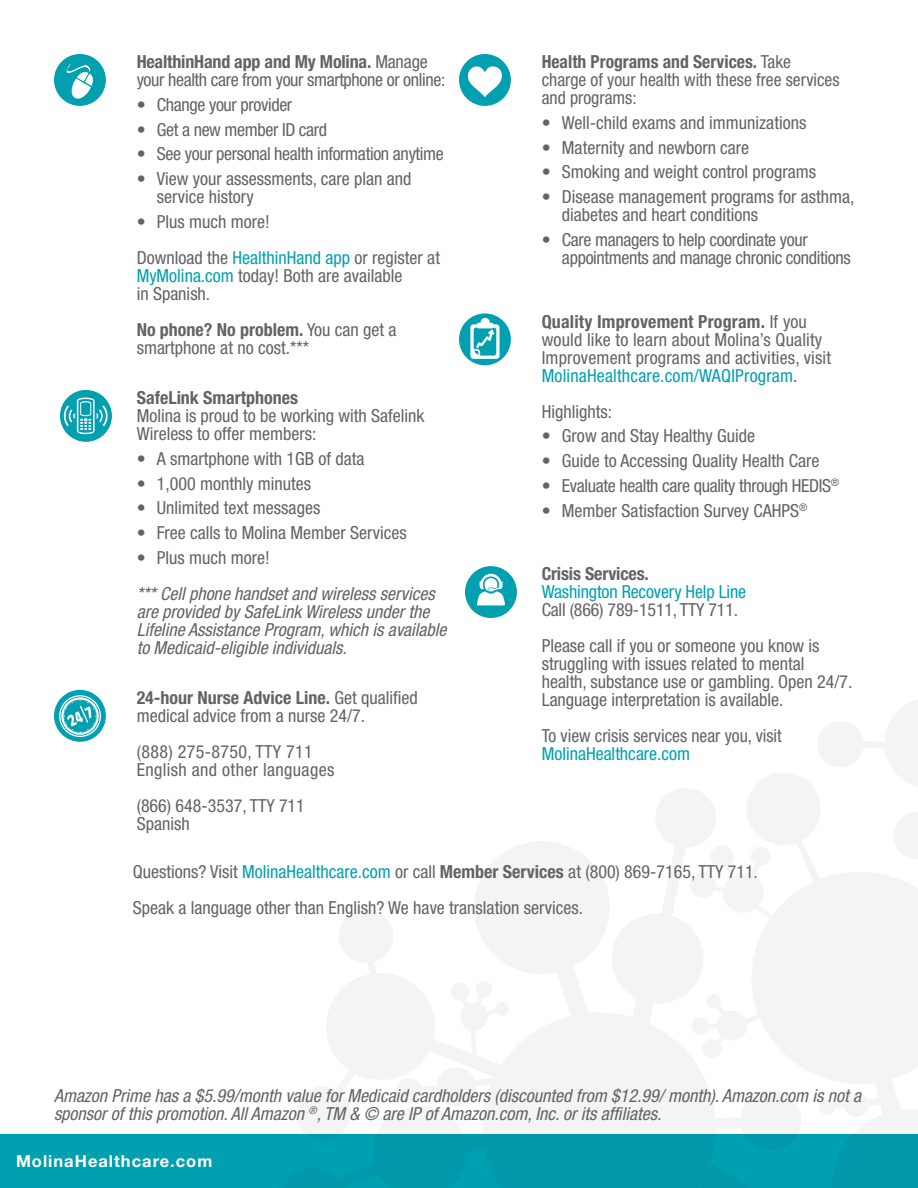
<style>
.page{position:relative;width:918px;height:1188px;background:#fff}
.page>*{position:absolute;margin:0;border:0;box-sizing:border-box;transform-origin:0 0}
.t1{font:condensed 18px/18px "Helvetica Neue";color:#636366}
.t2{font:italic condensed 18px/18px "Helvetica Neue";color:#636366}
.t3{font:condensed 18px/18px "Helvetica Neue";letter-spacing:-.02em;color:#636366}
.t4{font:condensed 18px/18px "Helvetica Neue";letter-spacing:-.01em;color:#00a0b0}
.t5{font:condensed 18px/18px "Helvetica Neue";letter-spacing:.02em;color:#636366}
.t6{font:700 condensed 18px "Helvetica Neue";color:#636366}
.t7{font:700 16.5px "Helvetica Neue LT Std";letter-spacing:.06em;color:#fff}
.s1{font-weight:700}
.s2{color:#00a0b0}
.s3{color:#636366}
</style>
<div class="page">
<div style="left:0;top:1134px;width:918px;height:54px;background:#00a0b0"></div>
<svg style="left:296px;top:700px;width:622px;height:434px"></svg>
<div style="left:54px;top:54px;width:52px;height:52px;background:#00a0b0;border-radius:50%"></div>
<svg style="left:67px;top:64px;width:26px;height:35px"></svg>
<div style="left:60px;top:390px;width:52px;height:52px;background:#00a0b0;border-radius:50%"></div>
<svg style="left:64px;top:398px;width:44px;height:36px"></svg>
<div style="left:54px;top:690px;width:52px;height:52px;background:#00a0b0;border-radius:50%"></div>
<svg style="left:59px;top:695px;width:42px;height:42px"></svg>
<div style="left:459px;top:54px;width:52px;height:52px;background:#00a0b0;border-radius:50%"></div>
<svg style="left:467px;top:66px;width:35px;height:31px"></svg>
<div style="left:459px;top:313px;width:52px;height:52px;background:#00a0b0;border-radius:50%"></div>
<svg style="left:470px;top:318px;width:30px;height:41px"></svg>
<div style="left:465px;top:566px;width:52px;height:52px;background:#00a0b0;border-radius:50%"></div>
<svg style="left:477px;top:574px;width:28px;height:31px"></svg>
<p class="t3" style="left:137px;top:53px;width:310px"><span class="s1">HealthinHand app and My Molina.</span> Manage your health care from your smartphone or online:</p>
<p class="t3" style="left:137px;top:95px;width:157px">• Change your provider</p>
<p class="t3" style="left:137px;top:120px;width:192px">• Get a new member ID card</p>
<p class="t3" style="left:137px;top:145px;width:309px">• See your personal health information anytime</p>
<p class="t1" style="left:157px;top:170px;width:256px;text-indent:-20px">• View your assessments, care plan and service history</p>
<p class="t1" style="left:137px;top:212px;width:135px">• Plus much more!</p>
<p class="t1" style="left:137px;top:248px;width:305px">Download the <span class="s2">HealthinHand app</span> or register at<br><span class="s2">MyMolina.com</span> today! Both are available<br>in Spanish.</p>
<p class="t1" style="left:137px;top:320px;width:261px"><span class="s1">No phone? No problem.</span> You can get a smartphone at no cost.***</p>
<p class="t6" style="left:137px;top:387px;width:163px">SafeLink Smartphones</p>
<p class="t1" style="left:137px;top:407px;width:289px">Molina is proud to be working with Safelink<br>Wireless to offer members:</p>
<p class="t1" style="left:137px;top:449px;width:229px">• A smartphone with 1GB of data</p>
<p class="t1" style="left:137px;top:474px;width:176px">• 1,000 monthly minutes</p>
<p class="t1" style="left:137px;top:499px;width:185px">• Unlimited text messages</p>
<p class="t1" style="left:137px;top:524px;width:272px">• Free calls to Molina Member Services</p>
<p class="t1" style="left:137px;top:548px;width:135px">• Plus much more!</p>
<p class="t2" style="left:137px;top:584px;width:311px">*** Cell phone handset and wireless services are provided by SafeLink Wireless under the Lifeline Assistance Program, which is available to Medicaid-eligible individuals.</p>
<p class="t1" style="left:137px;top:689px;width:283px"><span class="s1">24-hour Nurse Advice Line.</span> Get qualified medical advice from a nurse 24/7.</p>
<p class="t5" style="left:137px;top:743px;width:199px">(888) 275-8750, TTY 711<br>English and other languages</p>
<p class="t1" style="left:137px;top:797px;width:170px">(866) 648-3537, TTY 711<br>Spanish</p>
<p class="t1" style="left:542px;top:53px;width:299px"><span class="s1">Health Programs and Services.</span> Take charge of your health with these free services and programs:</p>
<p class="t1" style="left:542px;top:113px;width:266px">• Well-child exams and immunizations</p>
<p class="t1" style="left:542px;top:138px;width:209px">• Maternity and newborn care</p>
<p class="t1" style="left:542px;top:163px;width:276px">• Smoking and weight control programs</p>
<p class="t1" style="left:562px;top:188px;width:294px;text-indent:-20px">• Disease management programs for asthma, diabetes and heart conditions</p>
<p class="t3" style="left:562px;top:230px;width:290px;text-indent:-20px">• Care managers to help coordinate your appointments and manage chronic conditions</p>
<p class="t1" style="left:542px;top:312px;width:291px"><span class="s1">Quality Improvement Program.</span> If you would like to learn about Molina’s Quality Improvement programs and activities, visit <span class="s2">MolinaHealthcare.com/WAQIProgram</span>.</p>
<p class="t1" style="left:542px;top:402px;width:72px">Highlights:</p>
<p class="t1" style="left:542px;top:427px;width:215px">• Grow and Stay Healthy Guide</p>
<p class="t1" style="left:542px;top:452px;width:279px">• Guide to Accessing Quality Health Care</p>
<p class="t3" style="left:542px;top:476px;width:299px">• Evaluate health care quality through HEDIS<sup>®</sup></p>
<p class="t1" style="left:542px;top:501px;width:267px">• Member Satisfaction Survey CAHPS<sup>®</sup></p>
<p class="t6" style="left:542px;top:563px;width:109px">Crisis Services.</p>
<p class="t4" style="left:542px;top:583px;width:206px">Washington Recovery Help Line<br><span class="s3">Call (866) 789-1511, TTY 711.</span></p>
<p class="t1" style="left:542px;top:637px;width:312px">Please call if you or someone you know is struggling with issues related to mental health, substance use or gambling. Open 24/7.<br>Language interpretation is available.</p>
<p class="t1" style="left:542px;top:727px;width:242px">To view crisis services near you, visit<br><span class="s2">MolinaHealthcare.com</span></p>
<p class="t1" style="left:133px;top:863px;width:627px">Questions? Visit <span class="s2">MolinaHealthcare.com</span> or call <span class="s1">Member Services</span> at (800) 869-7165, TTY 711.</p>
<p class="t1" style="left:133px;top:899px;width:452px">Speak a language other than English? We have translation services.</p>
<p class="t2" style="left:54px;top:1086px;width:809px">Amazon Prime has a $5.99/month value for Medicaid cardholders (discounted from $12.99/ month). Amazon.com is not a sponsor of this promotion. All Amazon <sup>®</sup>, TM &amp; © are IP of Amazon.com, Inc. or its affiliates.</p>
<p class="t7" style="left:16px;top:1151px;width:198px">MolinaHealthcare.com</p>
</div>
